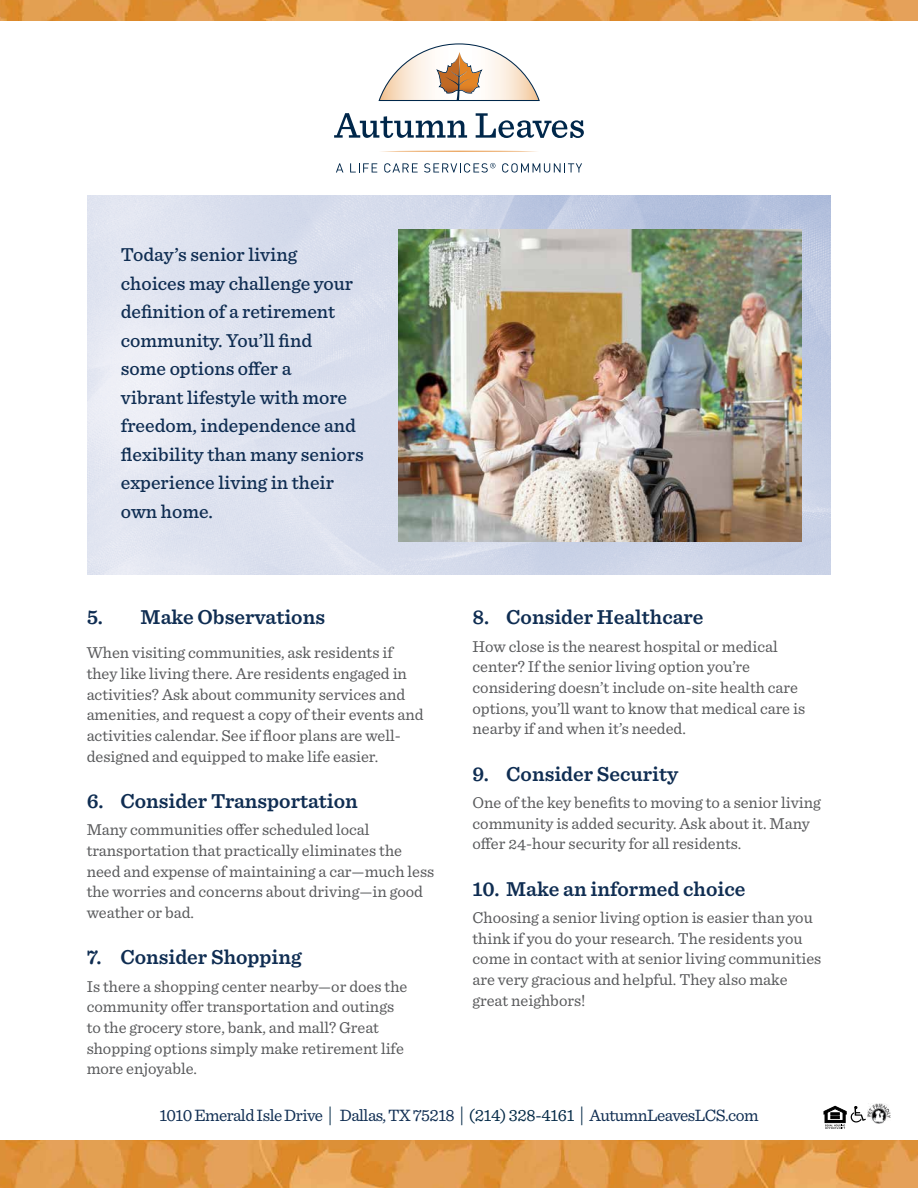
<style>
.page{position:relative;width:918px;height:1188px;background:#fff}
.page>*{position:absolute;margin:0;border:0;box-sizing:border-box;transform-origin:0 0}
.t1{font:600 21px "Sentinel";color:#0f2d52}
.t2{font:500 19.5px/28.5px "Sentinel";color:#0f2d52}
.t3{font:17.25px "Sentinel";letter-spacing:-.03em;color:#0f2d52}
.t4{font:16.5px/20.7px "Sentinel";color:#58595b}
.s1{font-size:20.7px;color:#052b48}
.s2{color:#052b48}
</style>
<div class="page">
<img style="left:88px;top:196px;width:742px;height:378px">
<img style="left:399px;top:229px;width:403px;height:312px">
<svg style="left:378px;top:43px;width:162px;height:58px"></svg>
<svg style="left:381px;top:151px;width:156px;height:1px"></svg>
<svg style="left:334px;top:113px;width:133px;height:25px"></svg>
<svg style="left:476px;top:113px;width:108px;height:25px"></svg>
<svg style="left:336px;top:163px;width:7px;height:10px"></svg>
<svg style="left:350px;top:163px;width:27px;height:10px"></svg>
<svg style="left:384px;top:163px;width:34px;height:10px"></svg>
<svg style="left:424px;top:163px;width:71px;height:10px"></svg>
<svg style="left:502px;top:163px;width:80px;height:10px"></svg>
<img style="left:0;top:1140px;width:918px;height:48px">
<img style="left:0;top:0;width:918px;height:20px">
<img style="left:867px;top:1103px;width:24px;height:20px">
<svg style="left:824px;top:1106px;width:42px;height:23px"></svg>
<p class="t2" style="left:121px;top:239px;width:244px">Today’s senior living choices may challenge your definition of a retirement community. You’ll find<br>some options offer a<br>vibrant lifestyle with more freedom, independence and flexibility than many seniors experience living in their own home.</p>
<p class="t1" style="left:87px;top:601px;width:240px">5. Make Observations</p>
<p class="t4" style="left:87px;top:642px;width:339px">When visiting communities, ask residents if they like living there. Are residents engaged in activities? Ask about community services and amenities, and request a copy of their events and activities calendar. See if floor plans are well&shy;designed and equipped to make life easier.</p>
<p class="t1" style="left:87px;top:785px;width:273px">6. Consider Transportation</p>
<p class="t4" style="left:87px;top:819px;width:349px">Many communities offer scheduled local transportation that practically eliminates the need and expense of maintaining a car—much less the worries and concerns about driving—in good weather or bad.</p>
<p class="t1" style="left:87px;top:941px;width:216px">7. Consider Shopping</p>
<p class="t4" style="left:87px;top:975px;width:322px">Is there a shopping center nearby—or does the community offer transportation and outings to the grocery store, bank, and mall? Great shopping options simply make retirement life more enjoyable.</p>
<p class="t1" style="left:472px;top:601px;width:232px">8. Consider Healthcare</p>
<p class="t4" style="left:472px;top:635px;width:334px">How close is the nearest hospital or medical center? If the senior living option you’re considering doesn’t include on-site health care options, you’ll want to know that medical care is nearby if and when it’s needed.</p>
<p class="t1" style="left:472px;top:757px;width:207px">9. Consider Security</p>
<p class="t4" style="left:472px;top:791px;width:350px">One of the key benefits to moving to a senior living community is added security. Ask about it. Many offer 24-hour security for all residents.</p>
<p class="t1" style="left:472px;top:873px;width:274px">10. Make an informed choice</p>
<p class="t4" style="left:472px;top:906px;width:350px">Choosing a senior living option is easier than you think if you do your research. The residents you come in contact with at senior living communities are very gracious and helpful. They also make great neighbors!</p>
<p class="t3" style="left:159px;top:1102px;width:601px">1010 Emerald Isle Drive <span class="s1">|</span> Dallas, TX 75218 <span class="s1">|</span> <span class="s2">(214) 328-4161</span> <span class="s1">|</span> AutumnLeavesLCS.com</p>
</div>
